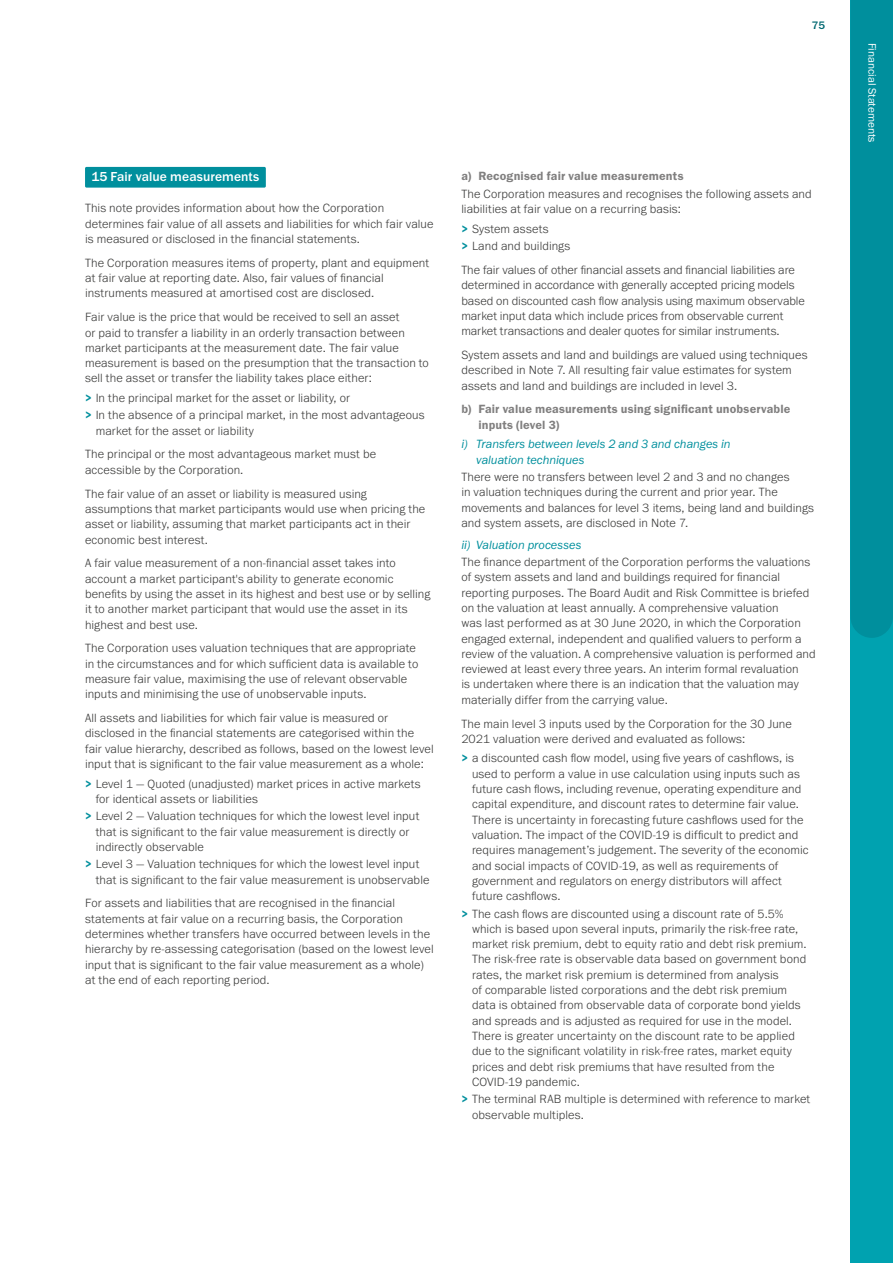
<style>
.page{position:relative;width:893px;height:1263px;background:#fff}
.page>*{position:absolute;margin:0;border:0;box-sizing:border-box;transform-origin:0 0}
.t1{font:500 13.5px "Franklin Gothic URW";letter-spacing:.005em;color:#fff}
.t2{font:300 12.3px/15.3px "Franklin Gothic URW";letter-spacing:.01em;color:#3c3c3b}
.t3{font:12.3px/15.3px "Franklin Gothic URW Dem";letter-spacing:.01em;color:#818080}
.t4{font:12.3px/15.3px "Franklin Gothic URW Boo Ita";color:#008f9d}
.t5{font:11.25px "Franklin Gothic URW Boo";color:#fff}
.t6{font:500 11.25px "Franklin Gothic URW";color:#006871}
.s1{font-family:"Franklin Gothic URW Dem";font-weight:400;color:#008f9d}
</style>
<div class="page">
<div style="left:85px;top:167px;width:181px;height:21px;background:#008f9d"></div>
<div style="left:850px;top:0;width:43px;height:1263px;background:#00a2b0"></div>
<div style="left:850px;top:0;width:43px;height:638px;background:#008f9d"></div>
<p class="t6" style="left:812px;top:18px;width:15px">75</p>
<p class="t1" style="left:91px;top:168px;width:170px">15 Fair value measurements</p>
<p class="t2" style="left:85px;top:200px;width:350px">This note provides information about how the Corporation determines fair value of all assets and liabilities for which fair value is measured or disclosed in the financial statements.</p>
<p class="t2" style="left:85px;top:255px;width:346px">The Corporation measures items of property, plant and equipment at fair value at reporting date. Also, fair values of financial instruments measured at amortised cost are disclosed.</p>
<p class="t2" style="left:85px;top:309px;width:345px">Fair value is the price that would be received to sell an asset<br>or paid to transfer a liability in an orderly transaction between market participants at the measurement date. The fair value measurement is based on the presumption that the transaction to sell the asset or transfer the liability takes place either:</p>
<p class="t2" style="left:85px;top:389px;width:341px;line-height:17.4px"><span class="s1">&gt;</span> In the principal market for the asset or liability, or<br><span class="s1">&gt;</span> In the absence of a principal market, in the most advantageous</p>
<p class="t2" style="left:85px;top:418px;width:293px;line-height:23.9px;text-indent:11px">market for the asset or liability<br>The principal or the most advantageous market must be</p>
<p class="t2" style="left:85px;top:457px;width:283px;line-height:23.9px">accessible by the Corporation.<br>The fair value of an asset or liability is measured using</p>
<p class="t2" style="left:85px;top:501px;width:342px">assumptions that market participants would use when pricing the asset or liability, assuming that market participants act in their economic best interest.</p>
<p class="t2" style="left:85px;top:555px;width:347px">A fair value measurement of a non-financial asset takes into account a market participant's ability to generate economic benefits by using the asset in its highest and best use or by selling it to another market participant that would use the asset in its highest and best use.</p>
<p class="t2" style="left:85px;top:640px;width:335px">The Corporation uses valuation techniques that are appropriate in the circumstances and for which sufficient data is available to measure fair value, maximising the use of relevant observable inputs and minimising the use of unobservable inputs.</p>
<p class="t2" style="left:85px;top:710px;width:350px">All assets and liabilities for which fair value is measured or disclosed in the financial statements are categorised within the fair value hierarchy, described as follows, based on the lowest level input that is significant to the fair value measurement as a whole:</p>
<p class="t2" style="left:96px;top:775px;width:326px;text-indent:-11px"><span class="s1">&gt;</span> Level 1 — Quoted (unadjusted) market prices in active markets for identical assets or liabilities</p>
<p class="t2" style="left:96px;top:808px;width:325px;text-indent:-11px"><span class="s1">&gt;</span> Level 2 — Valuation techniques for which the lowest level input that is significant to the fair value measurement is directly or indirectly observable</p>
<p class="t2" style="left:96px;top:856px;width:335px;text-indent:-11px"><span class="s1">&gt;</span> Level 3 — Valuation techniques for which the lowest level input that is significant to the fair value measurement is unobservable</p>
<p class="t2" style="left:85px;top:895px;width:350px">For assets and liabilities that are recognised in the financial statements at fair value on a recurring basis, the Corporation determines whether transfers have occurred between levels in the hierarchy by re-assessing categorisation (based on the lowest level input that is significant to the fair value measurement as a whole) at the end of each reporting period.</p>
<p class="t3" style="left:461px;top:169px;width:224px">a) Recognised fair value measurements</p>
<p class="t2" style="left:461px;top:186px;width:352px">The Corporation measures and recognises the following assets and liabilities at fair value on a recurring basis:</p>
<p class="t2" style="left:461px;top:220px;width:110px;line-height:17.4px"><span class="s1">&gt;</span> System assets<br><span class="s1">&gt;</span> Land and buildings</p>
<p class="t2" style="left:461px;top:262px;width:345px">The fair values of other financial assets and financial liabilities are determined in accordance with generally accepted pricing models based on discounted cash flow analysis using maximum observable market input data which include prices from observable current market transactions and dealer quotes for similar instruments.</p>
<p class="t2" style="left:461px;top:347px;width:348px">System assets and land and buildings are valued using techniques described in Note 7. All resulting fair value estimates for system assets and land and buildings are included in level 3.</p>
<p class="t3" style="left:478px;top:401px;width:314px;text-indent:-17px">b) Fair value measurements using significant unobservable inputs (level 3)</p>
<p class="t4" style="left:476px;top:436px;width:256px;text-indent:-15px">i) Transfers between levels 2 and 3 and changes in valuation techniques</p>
<p class="t2" style="left:461px;top:469px;width:354px">There were no transfers between level 2 and 3 and no changes<br>in valuation techniques during the current and prior year. The movements and balances for level 3 items, being land and buildings and system assets, are disclosed in Note 7.</p>
<p class="t4" style="left:461px;top:537px;width:122px">ii) Valuation processes</p>
<p class="t2" style="left:461px;top:554px;width:356px">The finance department of the Corporation performs the valuations of system assets and land and buildings required for financial reporting purposes. The Board Audit and Risk Committee is briefed on the valuation at least annually. A comprehensive valuation<br>was last performed as at 30 June 2020, in which the Corporation engaged external, independent and qualified valuers to perform a review of the valuation. A comprehensive valuation is performed and reviewed at least every three years. An interim formal revaluation<br>is undertaken where there is an indication that the valuation may materially differ from the carrying value.</p>
<p class="t2" style="left:461px;top:715px;width:332px">The main level 3 inputs used by the Corporation for the 30 June<br>2021 valuation were derived and evaluated as follows:</p>
<p class="t2" style="left:472px;top:750px;width:338px;text-indent:-11px"><span class="s1">&gt;</span> a discounted cash flow model, using five years of cashflows, is used to perform a value in use calculation using inputs such as future cash flows, including revenue, operating expenditure and capital expenditure, and discount rates to determine fair value.<br>There is uncertainty in forecasting future cashflows used for the valuation. The impact of the COVID-19 is difficult to predict and requires management’s judgement. The severity of the economic and social impacts of COVID-19, as well as requirements of government and regulators on energy distributors will affect future cashflows.</p>
<p class="t2" style="left:472px;top:905px;width:336px;text-indent:-11px"><span class="s1">&gt;</span> The cash flows are discounted using a discount rate of 5.5% which is based upon several inputs, primarily the risk-free rate, market risk premium, debt to equity ratio and debt risk premium.<br>The risk-free rate is observable data based on government bond rates, the market risk premium is determined from analysis<br>of comparable listed corporations and the debt risk premium data is obtained from observable data of corporate bond yields and spreads and is adjusted as required for use in the model.<br>There is greater uncertainty on the discount rate to be applied due to the significant volatility in risk-free rates, market equity prices and debt risk premiums that have resulted from the COVID-19 pandemic.</p>
<p class="t2" style="left:472px;top:1091px;width:340px;text-indent:-11px"><span class="s1">&gt;</span> The terminal RAB multiple is determined with reference to market observable multiples.</p>
<p class="t5" style="left:879px;top:43px;width:101px;rotate:90deg">Financial Statements</p>
</div>
